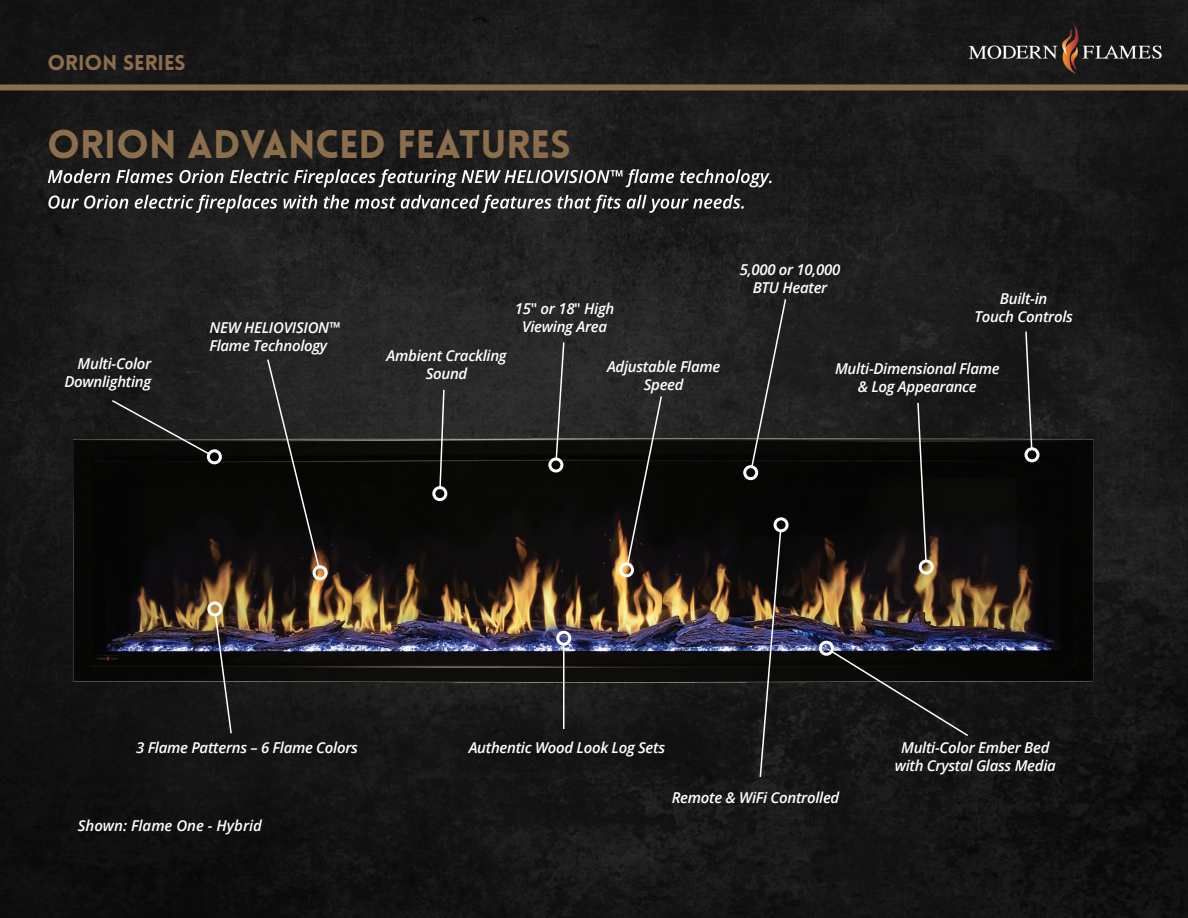
<style>
.page{position:relative;width:1188px;height:918px;background:#fff}
.page>*{position:absolute;margin:0;border:0;box-sizing:border-box;transform-origin:0 0}
.t1{font:900 39px "Lovelo";color:#8b6f4c}
.t2{font:900 21px "Lovelo";color:#8b6f4c}
.t3{font:italic 600 15px/18px "Open Sans";letter-spacing:-.02em;color:#fff;text-align:center}
.t4{font:italic 600 15px "Open Sans";color:#fff}
.s1{font-style:normal}
</style>
<div class="page">
<img style="left:0;top:0;width:1188px;height:918px">
<div style="left:0;top:84px;width:1188px;height:6px;background:#8b6f4c"></div>
<img style="left:32px;top:400px;width:1102px;height:331px">
<svg style="left:626px;top:395px;width:37px;height:171px;background:#1d1c1b"></svg>
<div style="left:619px;top:562px;width:15px;height:15px;border:3px solid #fff;border-radius:50%"></div>
<svg style="left:916px;top:401px;width:12px;height:162px;background:#2c2c2b"></svg>
<div style="left:919px;top:560px;width:15px;height:15px;border:3px solid #fff;border-radius:50%"></div>
<svg style="left:214px;top:613px;width:19px;height:122px;background:#363334"></svg>
<div style="left:207px;top:601px;width:15px;height:15px;border:3px solid #fff;border-radius:50%"></div>
<hr style="left:563px;top:644px;width:2px;height:85px;background:#fff">
<div style="left:556px;top:631px;width:15px;height:15px;border:3px solid #fff;border-radius:50%"></div>
<svg style="left:829px;top:649px;width:141px;height:89px;background:#181819"></svg>
<div style="left:819px;top:641px;width:15px;height:15px;border:3px solid #fff;border-radius:50%"></div>
<svg style="left:266px;top:358px;width:54px;height:211px;background:#1c1c1b"></svg>
<div style="left:313px;top:565px;width:15px;height:15px;border:3px solid #fff;border-radius:50%"></div>
<svg style="left:110px;top:399px;width:101px;height:57px;background:#1e1e1d"></svg>
<div style="left:207px;top:449px;width:15px;height:15px;border:3px solid #fff;border-radius:50%"></div>
<svg style="left:439px;top:388px;width:6px;height:100px"></svg>
<div style="left:432px;top:486px;width:15px;height:15px;border:3px solid #fff;border-radius:50%"></div>
<img style="left:759px;top:529px;width:23px;height:250px">
<div style="left:774px;top:517px;width:15px;height:15px;border:3px solid #fff;border-radius:50%"></div>
<svg style="left:48px;top:169px;width:724px;height:18px;background:#555"></svg>
<svg style="left:48px;top:195px;width:696px;height:18px;background:#535353"></svg>
<svg style="left:1024px;top:330px;width:9px;height:120px"></svg>
<div style="left:1025px;top:447px;width:15px;height:15px;border:3px solid #fff;border-radius:50%"></div>
<svg style="left:555px;top:341px;width:10px;height:120px"></svg>
<div style="left:548px;top:458px;width:15px;height:15px;border:3px solid #fff;border-radius:50%"></div>
<svg style="left:750px;top:298px;width:37px;height:171px;background:#262626"></svg>
<div style="left:743px;top:465px;width:15px;height:15px;border:3px solid #fff;border-radius:50%"></div>
<img style="left:955px;top:16px;width:228px;height:67px">
<h2 class="t2" style="left:48px;top:49px;width:140px">ORION SERIES</h2>
<h1 class="t1" style="left:47px;top:119px;width:525px">ORION ADVANCED FEATURES</h1>
<p class="t3" style="left:210px;top:319px;width:132px;text-align:left">NEW HELIOVISION™<br>Flame Technology</p>
<p class="t3" style="left:64px;top:354px;width:88px;text-align:right">Multi-Color<br>Downlighting</p>
<p class="t3" style="left:387px;top:347px;width:122px">Ambient Crackling<br>Sound</p>
<p class="t3" style="left:515px;top:300px;width:101px">15<span class="s1">"</span> or 18<span class="s1">"</span> High<br>Viewing Area</p>
<p class="t3" style="left:740px;top:260px;width:102px">5,000 or 10,000<br>BTU Heater</p>
<p class="t3" style="left:974px;top:289px;width:100px">Built-in<br>Touch Controls</p>
<p class="t3" style="left:607px;top:357px;width:115px">Adjustable Flame<br>Speed</p>
<p class="t3" style="left:835px;top:360px;width:166px">Multi-Dimensional Flame &amp; Log Appearance</p>
<p class="t3" style="left:136px;top:739px;width:223px">3 Flame Patterns – 6 Flame Colors</p>
<p class="t3" style="left:469px;top:739px;width:198px">Authentic Wood Look Log Sets</p>
<p class="t3" style="left:895px;top:739px;width:163px">Multi-Color Ember Bed with Crystal Glass Media</p>
<p class="t4" style="left:78px;top:815px;width:186px">Shown: Flame One - Hybrid</p>
<p class="t3" style="left:672px;top:789px;width:169px">Remote &amp; WiFi Controlled</p>
</div>
